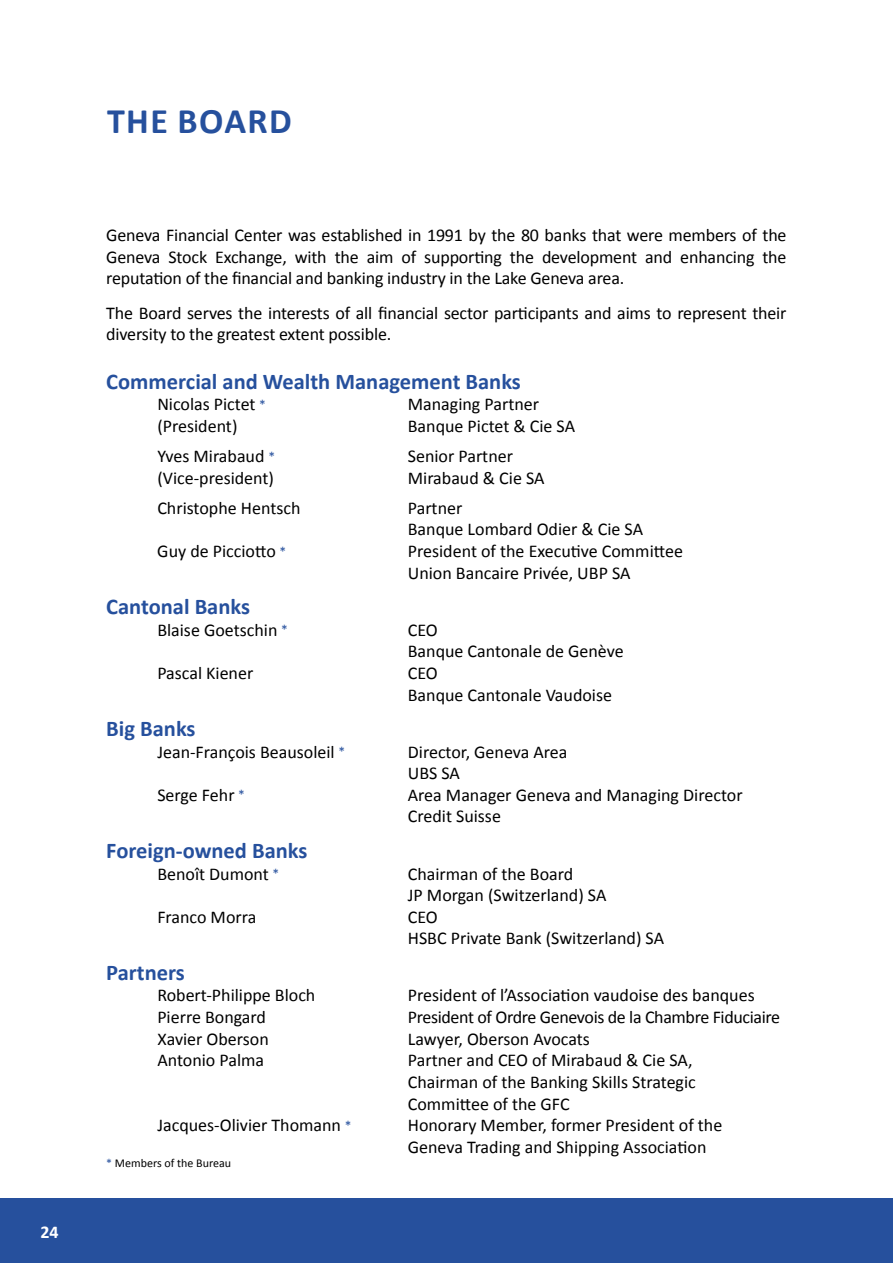
<style>
.page{position:relative;width:893px;height:1263px;background:#fff}
.page>*{position:absolute;margin:0;border:0;box-sizing:border-box;transform-origin:0 0}
.t1{font:700 36px "Calibri";letter-spacing:.04em;color:#26509d}
.t2{font:700 22.5px "Calibri";color:#26509d}
.t3{font:18px/21.6px "Calibri";color:#000}
.t4{font:18px "Calibri";letter-spacing:-.02em;color:#000}
.t5{font:700 18px "Calibri";color:#fff}
.t6{font:12px "Calibri";color:#000}
.s1{font-size:13.5px;color:#26509d}
.s2{color:#26509d}
</style>
<div class="page">
<div style="left:0;top:1199px;width:893px;height:64px;background:#26509d"></div>
<p class="t5" style="left:40px;top:1219px;width:20px">24</p>
<h1 class="t1" style="left:107px;top:96px;width:186px">THE BOARD</h1>
<p class="t3" style="left:106px;top:224px;width:682px;text-align:justify">Geneva Financial Center was established in 1991 by the 80 banks that were members of the Geneva Stock Exchange, with the aim of supporting the development and enhancing the reputation of the financial and banking industry in the Lake Geneva area.</p>
<p class="t3" style="left:106px;top:301px;width:682px">The Board serves the interests of all financial sector participants and aims to represent their diversity to the greatest extent possible.</p>
<p class="t2" style="left:106px;top:365px;width:416px">Commercial and Wealth Management Banks</p>
<p class="t3" style="left:157px;top:393px;width:110px">Nicolas Pictet <span class="s1">*</span></p>
<p class="t3" style="left:408px;top:393px;width:133px">Managing Partner</p>
<p class="t3" style="left:157px;top:415px;width:82px">(President)</p>
<p class="t3" style="left:408px;top:415px;width:169px">Banque Pictet &amp; Cie SA</p>
<p class="t3" style="left:157px;top:445px;width:120px">Yves Mirabaud <span class="s1">*</span></p>
<p class="t3" style="left:408px;top:445px;width:107px">Senior Partner</p>
<p class="t3" style="left:157px;top:466px;width:118px">(Vice-president)</p>
<p class="t3" style="left:408px;top:466px;width:138px">Mirabaud &amp; Cie SA</p>
<p class="t3" style="left:157px;top:496px;width:145px">Christophe Hentsch</p>
<p class="t3" style="left:408px;top:496px;width:237px">Partner<br>Banque Lombard Odier &amp; Cie SA</p>
<p class="t3" style="left:157px;top:540px;width:130px">Guy de Picciotto <span class="s1">*</span></p>
<p class="t3" style="left:408px;top:540px;width:277px">President of the Executive Committee<br>Union Bancaire Privée, UBP SA</p>
<p class="t2" style="left:106px;top:591px;width:145px">Cantonal Banks</p>
<p class="t3" style="left:157px;top:618px;width:132px">Blaise Goetschin <span class="s1">*</span></p>
<p class="t3" style="left:408px;top:618px;width:217px">CEO<br>Banque Cantonale de Genève</p>
<p class="t3" style="left:157px;top:662px;width:97px">Pascal Kiener</p>
<p class="t3" style="left:408px;top:662px;width:206px">CEO<br>Banque Cantonale Vaudoise</p>
<p class="t2" style="left:106px;top:713px;width:91px">Big Banks</p>
<p class="t3" style="left:157px;top:740px;width:189px">Jean-François Beausoleil <span class="s1">*</span></p>
<p class="t3" style="left:408px;top:740px;width:161px">Director, Geneva Area<br>UBS SA</p>
<p class="t3" style="left:157px;top:783px;width:89px">Serge Fehr <span class="s1">*</span></p>
<p class="t3" style="left:408px;top:783px;width:336px">Area Manager Geneva and Managing Director<br>Credit Suisse</p>
<p class="t2" style="left:106px;top:834px;width:203px">Foreign-owned Banks</p>
<p class="t3" style="left:157px;top:862px;width:123px">Benoît Dumont <span class="s1">*</span></p>
<p class="t3" style="left:408px;top:862px;width:200px">Chairman of the Board<br>JP Morgan (Switzerland) SA</p>
<p class="t3" style="left:157px;top:905px;width:100px">Franco Morra</p>
<p class="t3" style="left:408px;top:905px;width:258px">CEO<br>HSBC Private Bank (Switzerland) SA</p>
<p class="t2" style="left:106px;top:956px;width:80px">Partners</p>
<p class="t3" style="left:157px;top:984px;width:160px">Robert-Philippe Bloch</p>
<p class="t3" style="left:408px;top:984px;width:348px">President of l’Association vaudoise des banques</p>
<p class="t3" style="left:157px;top:1006px;width:110px">Pierre Bongard</p>
<p class="t4" style="left:408px;top:1004px;width:374px">President of Ordre Genevois de la Chambre Fiduciaire</p>
<p class="t3" style="left:157px;top:1027px;width:113px">Xavier Oberson</p>
<p class="t3" style="left:408px;top:1027px;width:184px">Lawyer, Oberson Avocats</p>
<p class="t3" style="left:157px;top:1049px;width:108px">Antonio Palma</p>
<p class="t3" style="left:408px;top:1049px;width:289px">Partner and CEO of Mirabaud &amp; Cie SA,<br>Chairman of the Banking Skills Strategic<br>Committee of the GFC</p>
<p class="t3" style="left:157px;top:1114px;width:196px">Jacques-Olivier Thomann <span class="s1">*</span></p>
<p class="t3" style="left:408px;top:1114px;width:316px">Honorary Member, former President of the<br>Geneva Trading and Shipping Association</p>
<p class="t6" style="left:106px;top:1155px;width:126px"><span class="s2">*</span> Members of the Bureau</p>
</div>
